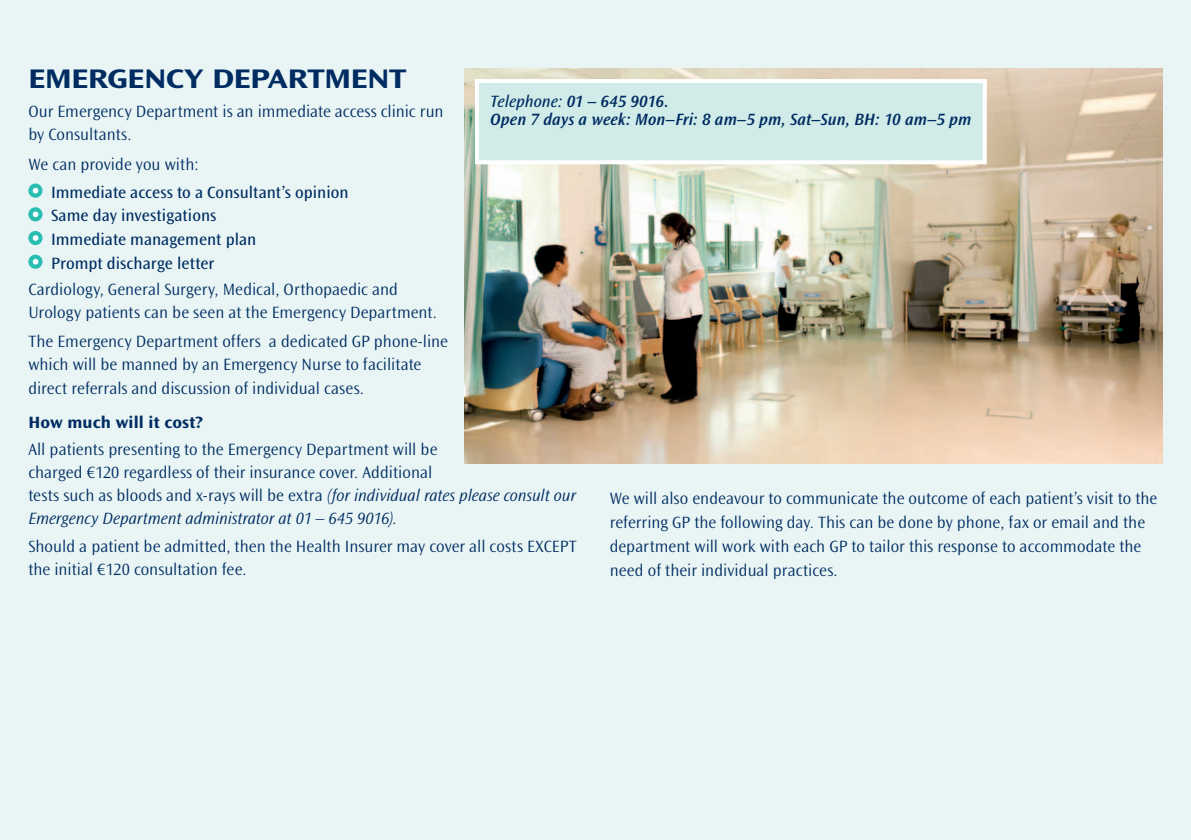
<style>
.page{position:relative;width:1191px;height:840px;background:#fff}
.page>*{position:absolute;margin:0;border:0;box-sizing:border-box;transform-origin:0 0}
.t1{font:700 expanded 28px "Ocean Sans Std";letter-spacing:-.01em;color:#002c62}
.t2{font:300 17px/23px "Ocean Sans Std";color:#002c62}
.t3{font:17px/23.6px "Ocean Sans Std";color:#002c62}
.t4{font:italic 600 17px/18px "Ocean Sans Std";color:#002c62}
.t5{font:700 semi-expanded 17px "Ocean Sans Std";letter-spacing:.01em;color:#002c62}
.s1{font-style:italic}
.s2{font-weight:400}
</style>
<div class="page">
<div style="left:0;top:0;width:1191px;height:839px;background:#e8f5f4"></div>
<svg style="left:28px;top:183px;width:15px;height:15px"></svg>
<svg style="left:33px;top:188px;width:5px;height:5px"></svg>
<div style="left:28px;top:207px;width:15px;height:14px;background:#2abdb1;border-radius:50%"></div>
<svg style="left:33px;top:211px;width:5px;height:6px"></svg>
<div style="left:28px;top:231px;width:15px;height:14px;background:#2abdb1;border-radius:50%"></div>
<svg style="left:33px;top:235px;width:5px;height:6px"></svg>
<svg style="left:28px;top:254px;width:15px;height:15px"></svg>
<svg style="left:33px;top:259px;width:5px;height:5px"></svg>
<img style="left:464px;top:68px;width:698px;height:395px">
<div style="left:477px;top:81px;width:507px;height:81px;background:#d0ebe8"></div>
<div style="left:475px;top:79px;width:511px;height:85px;border:4px solid #fff"></div>
<h1 class="t1" style="left:28px;top:63px;width:380px">EMERGENCY DEPARTMENT</h1>
<p class="t2" style="left:28px;top:100px;width:417px">Our Emergency Department is an immediate access clinic run by Consultants.</p>
<p class="t2" style="left:28px;top:153px;width:172px">We can provide you with:</p>
<p class="t3" style="left:51px;top:180px;width:299px">Immediate access to a Consultant’s opinion<br>Same day investigations<br>Immediate management plan<br>Prompt discharge letter</p>
<p class="t2" style="left:28px;top:278px;width:410px">Cardiology, General Surgery, Medical, Orthopaedic and<br>Urology patients can be seen at the Emergency Department.</p>
<p class="t2" style="left:28px;top:329px;width:421px;line-height:23.6px">The Emergency Department offers a dedicated GP phone-line which will be manned by an Emergency Nurse to facilitate direct referrals and discussion of individual cases.</p>
<p class="t5" style="left:28px;top:412px;width:176px">How much will it cost?</p>
<p class="t2" style="left:28px;top:437px;width:549px">All patients presenting to the Emergency Department will be<br>charged €120 regardless of their insurance cover. Additional<br>tests such as bloods and x-rays will be extra <span class="s1">(for individual rates please consult our Emergency Department administrator at 01 – 645 9016).</span></p>
<p class="t2" style="left:28px;top:535px;width:550px">Should a patient be admitted, then the Health Insurer may cover all costs EXCEPT the initial €120 consultation fee.</p>
<p class="t4" style="left:490px;top:92px;width:482px"><span class="s2">Telephone:</span> 01 – 645 9016.<br>Open 7 days a week: Mon–Fri: 8 am–5 pm, Sat–Sun, BH: 10 am–5 pm</p>
<p class="t2" style="left:609px;top:486px;width:549px;line-height:24px">We will also endeavour to communicate the outcome of each patient’s visit to the referring GP the following day. This can be done by phone, fax or email and the department will work with each GP to tailor this response to accommodate the need of their individual practices.</p>
</div>
